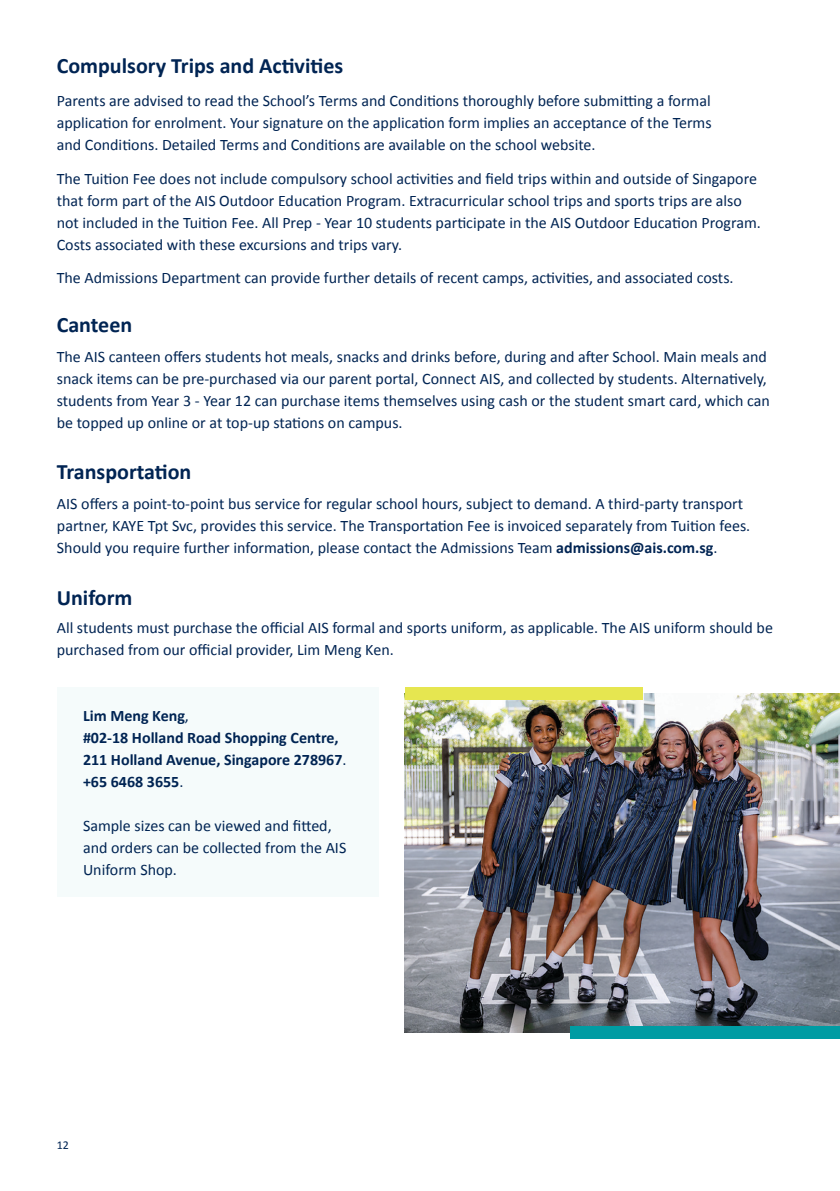
<style>
.page{position:relative;width:840px;height:1191px;background:#fff}
.page>*{position:absolute;margin:0;border:0;box-sizing:border-box;transform-origin:0 0}
.t1{font:700 22px "Calibri";color:#002453}
.Body{font:16px/22px "Calibri";color:#002453}
.Body-2{font:700 16px/22px "Calibri";color:#002453}
.t2{font:12px "Calibri";color:#002453}
.s1{font-weight:700}
.s2{font-weight:400}
</style>
<div class="page">
<div style="left:57px;top:687px;width:321px;height:209px;background:#f5fbfb"></div>
<img style="left:404px;top:693px;width:435px;height:339px">
<div style="left:404px;top:687px;width:238px;height:12px;background:#e6e650"></div>
<div style="left:569px;top:1026px;width:270px;height:12px;background:#009ca3"></div>
<h4 class="t1" style="left:57px;top:50px;width:288px">Compulsory Trips and Activities</h4>
<p class="Body" style="left:57px;top:89px;width:656px;text-align:justify">Parents are advised to read the School’s Terms and Conditions thoroughly before submitting a formal application for enrolment. Your signature on the application form implies an acceptance of the Terms and Conditions. Detailed Terms and Conditions are available on the school website.</p>
<p class="Body" style="left:57px;top:166px;width:705px">The Tuition Fee does not include compulsory school activities and field trips within and outside of Singapore that form part of the AIS Outdoor Education Program. Extracurricular school trips and sports trips are also not included in the Tuition Fee. All Prep - Year 10 students participate in the AIS Outdoor Education Program.<br>Costs associated with these excursions and trips vary.</p>
<p class="Body" style="left:57px;top:266px;width:678px">The Admissions Department can provide further details of recent camps, activities, and associated costs.</p>
<h4 class="t1" style="left:57px;top:309px;width:77px">Canteen</h4>
<p class="Body" style="left:57px;top:345px;width:714px">The AIS canteen offers students hot meals, snacks and drinks before, during and after School. Main meals and snack items can be pre-purchased via our parent portal, Connect AIS, and collected by students. Alternatively, students from Year 3 - Year 12 can purchase items themselves using cash or the student smart card, which can be topped up online or at top-up stations on campus.</p>
<h4 class="t1" style="left:57px;top:456px;width:136px">Transportation</h4>
<p class="Body" style="left:57px;top:492px;width:694px">AIS offers a point-to-point bus service for regular school hours, subject to demand. A third-party transport partner, KAYE Tpt Svc, provides this service. The Transportation Fee is invoiced separately from Tuition fees.<br>Should you require further information, please contact the Admissions Team <span class="s1">admissions@ais.com.sg</span>.</p>
<h4 class="t1" style="left:57px;top:582px;width:77px">Uniform</h4>
<p class="Body" style="left:57px;top:615px;width:717px">All students must purchase the official AIS formal and sports uniform, as applicable. The AIS uniform should be purchased from our official provider, Lim Meng Ken.</p>
<p class="Body-2" style="left:83px;top:704px;width:265px">Lim Meng Keng<span class="s2">,<br></span>#02-18 Holland Road Shopping Centre,<br>211 Holland Avenue, Singapore 278967<span class="s2">. </span>+65 6468 3655<span class="s2">.</span></p>
<p class="Body" style="left:83px;top:813px;width:265px">Sample sizes can be viewed and fitted, and orders can be collected from the AIS<br>Uniform Shop.</p>
<p class="t2" style="left:57px;top:1137px;width:14px">12</p>
</div>
